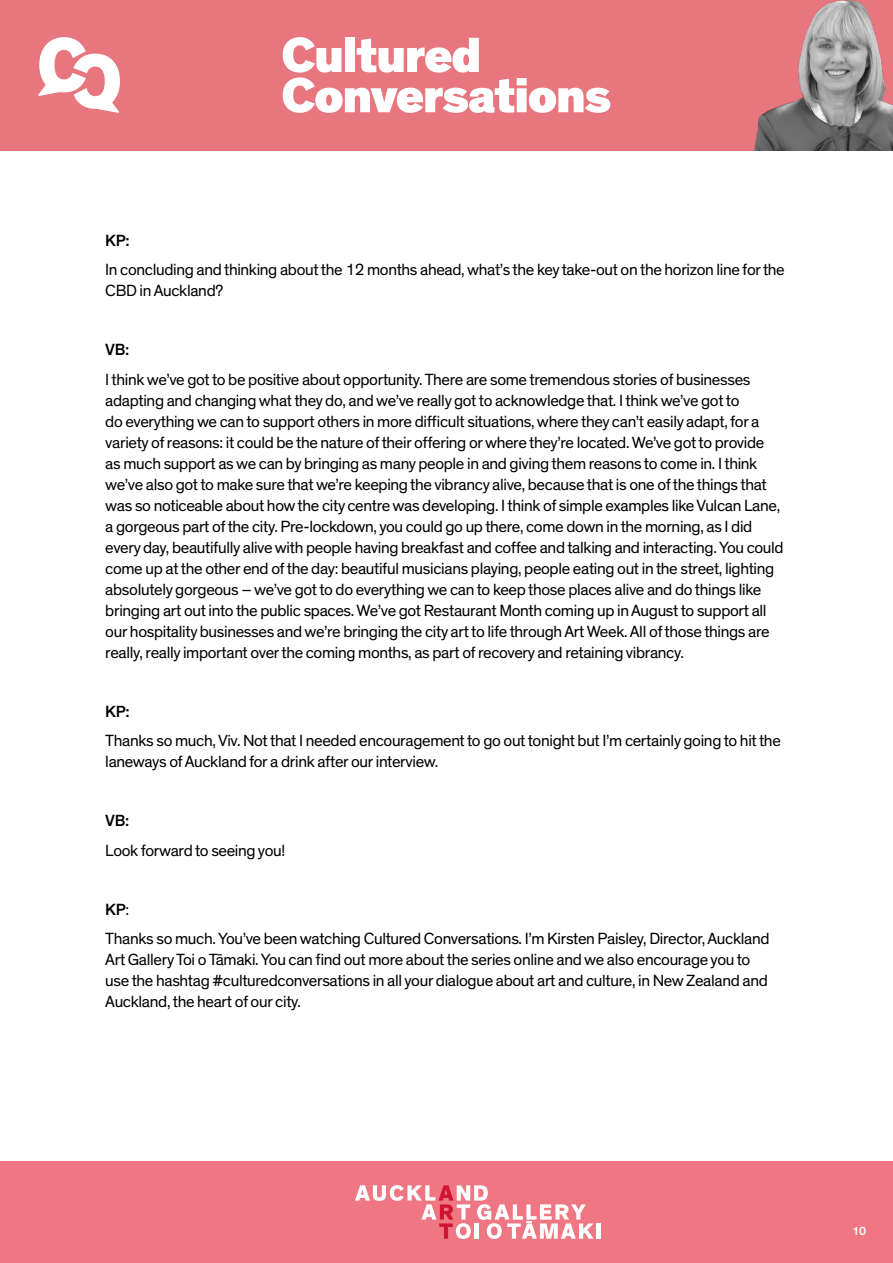
<style>
.page{position:relative;width:893px;height:1263px;background:#fff}
.page>*{position:absolute;margin:0;border:0;box-sizing:border-box;transform-origin:0 0}
.t1{font:16.5px/21px "Theinhardt";letter-spacing:-.02em;color:#000}
.t2{font:500 16.5px "Theinhardt";letter-spacing:-.02em;color:#000}
.t3{font:500 12px "Theinhardt";color:#fff}
.s1{font-weight:500}
</style>
<div class="page">
<div style="left:0;top:1161px;width:893px;height:102px;background:#ee7783"></div>
<hr style="left:596px;top:1223px;width:4px;height:16px;background:#fff">
<svg style="left:355px;top:1185px;width:239px;height:54px"></svg>
<div style="left:0;top:0;width:893px;height:150px;background:#e8767f"></div>
<svg style="left:38px;top:37px;width:82px;height:76px"></svg>
<svg style="left:283px;top:37px;width:327px;height:76px"></svg>
<img style="left:754px;top:0;width:139px;height:150px">
<p class="t2" style="left:105px;top:230px;width:26px">KP:</p>
<p class="t1" style="left:105px;top:260px;width:681px">In concluding and thinking about the 12 months ahead, what’s the key take-out on the horizon line for the<br>CBD in Auckland?</p>
<p class="t2" style="left:105px;top:340px;width:26px">VB:</p>
<p class="t1" style="left:105px;top:369px;width:680px">I think we’ve got to be positive about opportunity. There are some tremendous stories of businesses adapting and changing what they do, and we’ve really got to acknowledge that. I think we’ve got to<br>do everything we can to support others in more difficult situations, where they can’t easily adapt, for a variety of reasons: it could be the nature of their offering or where they’re located. We’ve got to provide as much support as we can by bringing as many people in and giving them reasons to come in. I think we’ve also got to make sure that we’re keeping the vibrancy alive, because that is one of the things that was so noticeable about how the city centre was developing. I think of simple examples like Vulcan Lane, a gorgeous part of the city. Pre-lockdown, you could go up there, come down in the morning, as I did every day, beautifully alive with people having breakfast and coffee and talking and interacting. You could come up at the other end of the day: beautiful musicians playing, people eating out in the street, lighting absolutely gorgeous – we’ve got to do everything we can to keep those places alive and do things like bringing art out into the public spaces. We’ve got Restaurant Month coming up in August to support all our hospitality businesses and we’re bringing the city art to life through Art Week. All of those things are really, really important over the coming months, as part of recovery and retaining vibrancy.</p>
<p class="t2" style="left:105px;top:701px;width:26px">KP:</p>
<p class="t1" style="left:105px;top:731px;width:677px">Thanks so much, Viv. Not that I needed encouragement to go out tonight but I’m certainly going to hit the laneways of Auckland for a drink after our interview.</p>
<p class="t2" style="left:105px;top:811px;width:26px">VB:</p>
<p class="t1" style="left:105px;top:840px;width:181px">Look forward to seeing you!</p>
<p class="t1" style="left:105px;top:895px;width:666px;line-height:29.5px"><span class="s1">KP</span>:<br>Thanks so much. You’ve been watching Cultured Conversations. I’m Kirsten Paisley, Director, Auckland</p>
<p class="t1" style="left:105px;top:950px;width:664px">Art Gallery Toi o Tāmaki. You can find out more about the series online and we also encourage you to use the hashtag #culturedconversations in all your dialogue about art and culture, in New Zealand and<br>Auckland, the heart of our city.</p>
<p class="t3" style="left:852px;top:1223px;width:16px">10</p>
</div>
